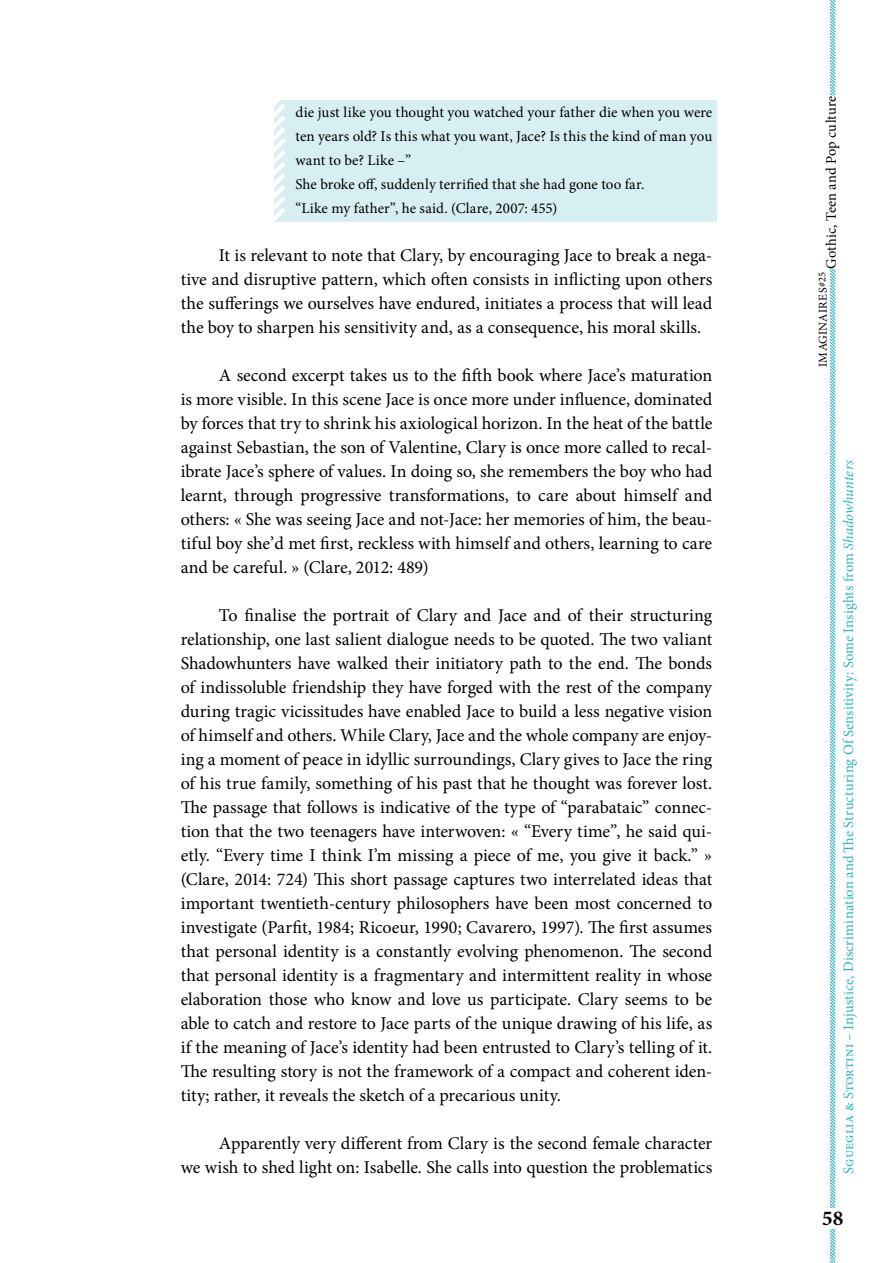
<style>
.page{position:relative;width:893px;height:1263px;background:#fff}
.page>*{position:absolute;margin:0;border:0;box-sizing:border-box;transform-origin:0 0}
.t1{font:700 21.15px "Minion Pro";color:#000}
.t2{font:18px/24px "Minion Pro";color:#000;text-align:justify}
.t3{font:15px/24px "Minion Pro";letter-spacing:.005em;color:#000}
.t4{font:14.55px "Minion Pro";letter-spacing:.01em;color:#36b1bf}
.t5{font:14.55px "Minion Pro";letter-spacing:.015em;color:#000}
.t6{font:12px "Minion Pro";letter-spacing:.025em;color:#000}
.s1{font-size:10.5px}
.s2{font-style:italic}
</style>
<div class="page">
<svg style="left:829px;top:0;width:7px;height:1263px"></svg>
<div style="left:824px;top:96px;width:27px;height:173px;background:#fff"></div>
<div style="left:823px;top:1208px;width:19px;height:21px;background:#fff"></div>
<div style="left:274px;top:100px;width:442px;height:122px;background:#d7eff2"></div>
<svg style="left:274px;top:100px;width:11px;height:122px"></svg>
<p class="t3" style="left:296px;top:101px;width:418px">die just like you thought you watched your father die when you were ten years old? Is this what you want, Jace? Is this the kind of man you want to be? Like –”<br>She broke off, suddenly terrified that she had gone too far.<br>“Like my father”, he said. (Clare, 2007: 455)</p>
<p class="t2" style="left:181px;top:244px;width:533px;text-indent:38px">It is relevant to note that Clary, by encouraging Jace to break a nega&shy;tive and disruptive pattern, which often consists in inflicting upon others the sufferings we ourselves have endured, initiates a process that will lead the boy to sharpen his sensitivity and, as a consequence, his moral skills.</p>
<p class="t2" style="left:181px;top:364px;width:533px;text-indent:38px">A second excerpt takes us to the fifth book where Jace’s maturation is more visible. In this scene Jace is once more under influence, dominated by forces that try to shrink his axiological horizon. In the heat of the battle against Sebastian, the son of Valentine, Clary is once more called to recal&shy;ibrate Jace’s sphere of values. In doing so, she remembers the boy who had learnt, through progressive transformations, to care about himself and others: « She was seeing Jace and not-Jace: her memories of him, the beau&shy;tiful boy she’d met first, reckless with himself and others, learning to care and be careful. » (Clare, 2012: 489)</p>
<p class="t2" style="left:181px;top:604px;width:533px;text-indent:38px">To finalise the portrait of Clary and Jace and of their structuring relationship, one last salient dialogue needs to be quoted. The two valiant Shadowhunters have walked their initiatory path to the end. The bonds of indissoluble friendship they have forged with the rest of the company during tragic vicissitudes have enabled Jace to build a less negative vision of himself and others. While Clary, Jace and the whole company are enjoy&shy;ing a moment of peace in idyllic surroundings, Clary gives to Jace the ring of his true family, something of his past that he thought was forever lost.<br>The passage that follows is indicative of the type of “parabataic” connec&shy;tion that the two teenagers have interwoven: « “Every time”, he said qui&shy;etly. “Every time I think I’m missing a piece of me, you give it back.” » (Clare, 2014: 724) This short passage captures two interrelated ideas that important twentieth-century philosophers have been most concerned to investigate (Parfit, 1984; Ricoeur, 1990; Cavarero, 1997). The first assumes that personal identity is a constantly evolving phenomenon. The second that personal identity is a fragmentary and intermittent reality in whose elaboration those who know and love us participate. Clary seems to be able to catch and restore to Jace parts of the unique drawing of his life, as if the meaning of Jace’s identity had been entrusted to Clary’s telling of it.<br>The resulting story is not the framework of a compact and coherent iden&shy;tity; rather, it reveals the sketch of a precarious unity.</p>
<p class="t2" style="left:181px;top:1132px;width:533px;text-align:right">Apparently very different from Clary is the second female character<br>we wish to shed light on: Isabelle. She calls into question the problematics</p>
<p class="t5" style="left:821px;top:269px;width:175px;rotate:-90deg">Gothic, Teen and Pop culture</p>
<p class="t6" style="left:815px;top:367px;width:96px;rotate:-90deg">IMAGINAIRES<span class="s1">#25</span></p>
<p class="t4" style="left:839px;top:1173px;width:715px;rotate:-90deg">Sgueglia &amp; Stortini – Injustice, Discrimination and The Structuring Of Sensitivity: Some Insights from <span class="s2">Shadowhunters</span></p>
<p class="t1" style="left:822px;top:1203px;width:23px">58</p>
</div>
